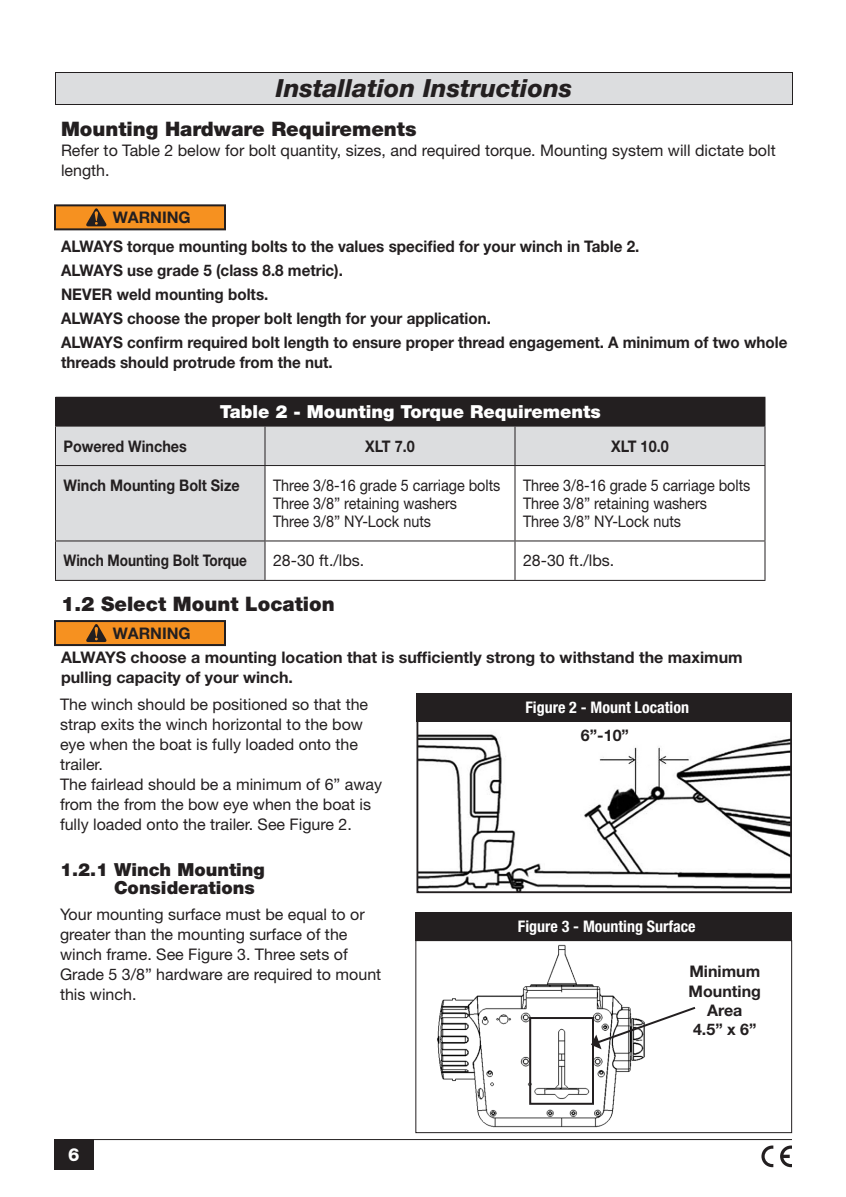
<style>
.page{position:relative;width:846px;height:1197px;background:#fff}
.page>*{position:absolute;margin:0;border:0;box-sizing:border-box;transform-origin:0 0}
.t1{font:italic 800 25px "Helvetica Neue LT Std";color:#231f20}
.t2{font:900 20px "Helvetica Neue LT Std";color:#231f20}
.t3{font:900 18px "Helvetica Neue LT Std";color:#fff}
.t4{font:900 18px/18px "Helvetica Neue LT Std";color:#231f20}
.t5{font:800 18px "Helvetica Neue LT Std";color:#fff}
.t6{font:16px/20px "Helvetica Neue LT Std";color:#231f20}
.t7{font:700 16px/24px "Helvetica Neue LT Std";color:#231f20;scale:.95 1}
.t8{font:16px/18px "Helvetica Neue LT Std";color:#231f20;scale:.9 1}
.t9{font:700 16px/19.2px "Helvetica Neue LT Std";color:#231f20}
.t10{font:700 16px "Helvetica Neue LT Std";color:#231f20;scale:.9 1}
.t11{font:700 condensed 16px "Helvetica Neue LT Std";color:#fff}
.t12{font:700 16px "Helvetica Neue LT Std";color:#231f20;scale:.85 1}
</style>
<div class="page">
<hr style="left:54px;top:1139px;width:738px;height:1px;background:#231f20">
<svg style="left:761px;top:1145px;width:12px;height:22px"></svg>
<svg style="left:780px;top:1145px;width:12px;height:22px"></svg>
<div style="left:54px;top:1139px;width:40px;height:30px;background:#231f20"></div>
<div style="left:56px;top:397px;width:709px;height:29px;background:#231f20"></div>
<svg style="left:56px;top:427px;width:708px;height:153px"></svg>
<hr style="left:764px;top:398px;width:2px;height:28px;background:#231f20">
<hr style="left:55px;top:426px;width:210px;height:1px;background:#231f20">
<hr style="left:55px;top:427px;width:1px;height:38px;background:#231f20">
<hr style="left:265px;top:426px;width:250px;height:1px;background:#231f20">
<hr style="left:264px;top:427px;width:2px;height:38px;background:#231f20">
<hr style="left:515px;top:426px;width:251px;height:1px;background:#231f20">
<hr style="left:514px;top:427px;width:2px;height:38px;background:#231f20">
<hr style="left:764px;top:427px;width:2px;height:38px;background:#231f20">
<hr style="left:55px;top:465px;width:210px;height:1px;background:#231f20">
<hr style="left:55px;top:466px;width:1px;height:74px;background:#231f20">
<hr style="left:265px;top:465px;width:250px;height:1px;background:#231f20">
<hr style="left:264px;top:466px;width:2px;height:74px;background:#231f20">
<hr style="left:515px;top:465px;width:251px;height:1px;background:#231f20">
<hr style="left:514px;top:466px;width:2px;height:74px;background:#231f20">
<hr style="left:764px;top:466px;width:2px;height:74px;background:#231f20">
<hr style="left:55px;top:540px;width:210px;height:1px;background:#231f20">
<hr style="left:55px;top:541px;width:1px;height:39px;background:#231f20">
<hr style="left:265px;top:540px;width:250px;height:1px;background:#231f20">
<hr style="left:264px;top:541px;width:2px;height:39px;background:#231f20">
<hr style="left:515px;top:540px;width:251px;height:1px;background:#231f20">
<hr style="left:514px;top:541px;width:2px;height:39px;background:#231f20">
<hr style="left:764px;top:541px;width:2px;height:39px;background:#231f20">
<hr style="left:55px;top:580px;width:210px;height:1px;background:#231f20">
<hr style="left:265px;top:580px;width:250px;height:1px;background:#231f20">
<hr style="left:515px;top:580px;width:251px;height:1px;background:#231f20">
<hr style="left:515px;top:397px;width:251px;height:1px;background:#231f20">
<div style="left:56px;top:72px;width:736px;height:32px;background:#dcdddf"></div>
<div style="left:55px;top:72px;width:738px;height:33px;border:1px solid #231f20"></div>
<div style="left:55px;top:205px;width:170px;height:24px;background:#f69120"></div>
<div style="left:54px;top:204px;width:172px;height:26px;border:2px solid #231f20"></div>
<svg style="left:86px;top:208px;width:20px;height:18px"></svg>
<div style="left:55px;top:621px;width:170px;height:24px;background:#f69120"></div>
<div style="left:54px;top:620px;width:172px;height:26px;border:2px solid #231f20"></div>
<svg style="left:86px;top:624px;width:20px;height:18px"></svg>
<img style="left:437px;top:944px;width:208px;height:184px">
<div style="left:415px;top:940px;width:377px;height:193px;border:1px solid #231f20"></div>
<div style="left:416px;top:912px;width:376px;height:28px;background:#231f20"></div>
<div style="left:529px;top:1017px;width:65px;height:88px;border:2px solid #231f20"></div>
<svg style="left:591px;top:1005px;width:105px;height:44px"></svg>
<img style="left:420px;top:734px;width:369px;height:156px">
<div style="left:417px;top:719px;width:375px;height:174px;border:2px solid #231f20"></div>
<div style="left:416px;top:693px;width:376px;height:28px;background:#231f20"></div>
<h1 class="t1" style="left:276px;top:73px;width:298px">Installation Instructions</h1>
<p class="t2" style="left:61px;top:117px;width:357px">Mounting Hardware Requirements</p>
<p class="t6" style="left:61px;top:140px;width:716px">Refer to Table 2 below for bolt quantity, sizes, and required torque. Mounting system will dictate bolt length.</p>
<p class="t9" style="left:113px;top:208px;width:79px">WARNING</p>
<p class="t7" style="left:61px;top:234px;width:766px">ALWAYS torque mounting bolts to the values specified for your winch in Table 2.<br>ALWAYS use grade 5 (class 8.8 metric).<br>NEVER weld mounting bolts.<br>ALWAYS choose the proper bolt length for your application.<br>ALWAYS confirm required bolt length to ensure proper thread engagement. A minimum of two whole</p>
<p class="t7" style="left:61px;top:350px;width:287px">threads should protrude from the nut.</p>
<p class="t3" style="left:220px;top:401px;width:383px">Table 2 - Mounting Torque Requirements</p>
<p class="t10" style="left:64px;top:436px;width:139px">Powered Winches</p>
<p class="t10" style="left:365px;top:436px;width:56px">XLT 7.0</p>
<p class="t10" style="left:611px;top:436px;width:65px">XLT 10.0</p>
<p class="t10" style="left:64px;top:475px;width:197px">Winch Mounting Bolt Size</p>
<p class="t8" style="left:273px;top:476px;width:254px">Three 3/8-16 grade 5 carriage bolts<br>Three 3/8” retaining washers<br>Three 3/8” NY-Lock nuts</p>
<p class="t8" style="left:523px;top:476px;width:254px">Three 3/8-16 grade 5 carriage bolts<br>Three 3/8” retaining washers<br>Three 3/8” NY-Lock nuts</p>
<p class="t12" style="left:64px;top:551px;width:217px">Winch Mounting Bolt Torque</p>
<p class="t6" style="left:273px;top:550px;width:93px">28-30 ft./lbs.</p>
<p class="t6" style="left:523px;top:550px;width:93px">28-30 ft./lbs.</p>
<p class="t2" style="left:61px;top:592px;width:275px">1.2 Select Mount Location</p>
<p class="t9" style="left:61px;top:647px;width:683px;line-height:20px">ALWAYS choose a mounting location that is sufficiently strong to withstand the maximum pulling capacity of your winch.</p>
<p class="t9" style="left:113px;top:623px;width:79px">WARNING</p>
<p class="t6" style="left:60px;top:694px;width:324px">The winch should be positioned so that the strap exits the winch horizontal to the bow eye when the boat is fully loaded onto the trailer.<br>The fairlead should be a minimum of 6” away from the from the bow eye when the boat is fully loaded onto the trailer. See Figure 2.</p>
<p class="t4" style="left:114px;top:860px;width:153px;text-indent:-54px">1.2.1 Winch Mounting<br>Considerations</p>
<p class="t6" style="left:60px;top:904px;width:323px">Your mounting surface must be equal to or greater than the mounting surface of the winch frame. See Figure 3. Three sets of Grade 5 3/8” hardware are required to mount this winch.</p>
<p class="t5" style="left:68px;top:1144px;width:13px">6</p>
<p class="t11" style="left:525px;top:697px;width:165px">Figure 2 - Mount Location</p>
<p class="t9" style="left:581px;top:725px;width:50px">6”-10”</p>
<p class="t11" style="left:518px;top:916px;width:179px">Figure 3 - Mounting Surface</p>
<p class="t9" style="left:689px;top:962px;width:74px;text-align:center">Minimum<br>Mounting<br>Area<br>4.5” x 6”</p>
</div>
